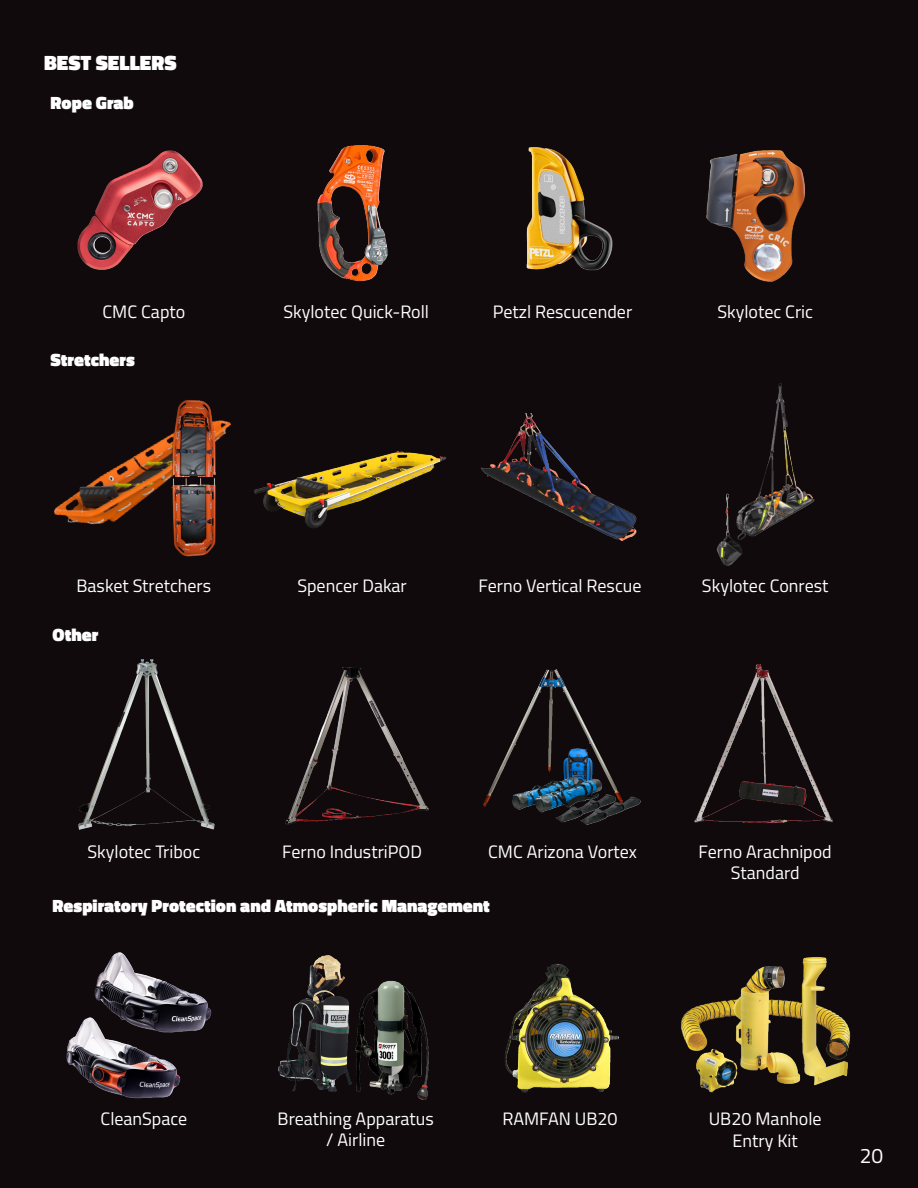
<style>
.page{position:relative;width:918px;height:1188px;background:#110a0c}
.page>*{position:absolute;margin:0;border:0;box-sizing:border-box;transform-origin:0 0}
.t1{font:900 21px "Titillium Web";color:#fff}
.t2{font:21px "Titillium Web";color:#fff}
.t3{font:18px/21.6px "Titillium Web";color:#fff;text-align:center}
.t4{font:900 18px "Titillium Web";color:#fff}
</style>
<div class="page">
<img style="left:716px;top:383px;width:99px;height:183px">
<img style="left:78px;top:660px;width:137px;height:170px">
<img style="left:285px;top:667px;width:144px;height:158px">
<img style="left:694px;top:664px;width:139px;height:159px">
<img style="left:54px;top:470px;width:57px;height:55px">
<img style="left:254px;top:450px;width:184px;height:78px">
<img style="left:111px;top:400px;width:120px;height:157px">
<img style="left:317px;top:146px;width:71px;height:135px">
<img style="left:77px;top:150px;width:126px;height:120px">
<img style="left:706px;top:150px;width:99px;height:131px">
<img style="left:526px;top:147px;width:87px;height:124px">
<img style="left:66px;top:1039px;width:115px;height:60px">
<img style="left:71px;top:952px;width:141px;height:104px">
<img style="left:438px;top:413px;width:199px;height:128px">
<img style="left:681px;top:957px;width:170px;height:136px">
<img style="left:505px;top:964px;width:115px;height:129px">
<img style="left:278px;top:955px;width:67px;height:136px">
<img style="left:304px;top:977px;width:125px;height:123px">
<img style="left:483px;top:669px;width:158px;height:156px">
<div style="left:614px;top:817px;width:38px;height:22px;background:#110a0c"></div>
<p class="t1" style="left:44px;top:48px;width:134px">BEST SELLERS</p>
<p class="t4" style="left:51px;top:90px;width:85px">Rope Grab</p>
<p class="t3" style="left:103px;top:300px;width:84px">CMC Capto</p>
<p class="t4" style="left:51px;top:347px;width:86px">Stretchers</p>
<p class="t3" style="left:283px;top:300px;width:147px">Skylotec Quick-Roll</p>
<p class="t3" style="left:493px;top:300px;width:141px">Petzl Rescucender</p>
<p class="t3" style="left:717px;top:300px;width:97px">Skylotec Cric</p>
<p class="t3" style="left:77px;top:574px;width:136px">Basket Stretchers</p>
<p class="t4" style="left:53px;top:621px;width:47px">Other</p>
<p class="t3" style="left:297px;top:574px;width:111px">Spencer Dakar</p>
<p class="t3" style="left:479px;top:574px;width:164px">Ferno Vertical Rescue</p>
<p class="t3" style="left:702px;top:574px;width:128px">Skylotec Conrest</p>
<p class="t3" style="left:282px;top:840px;width:141px">Ferno IndustriPOD</p>
<p class="t3" style="left:488px;top:840px;width:150px">CMC Arizona Vortex</p>
<p class="t3" style="left:699px;top:840px;width:135px">Ferno Arachnipod<br>Standard</p>
<p class="t4" style="left:53px;top:893px;width:439px">Respiratory Protection and Atmospheric Management</p>
<p class="t3" style="left:88px;top:840px;width:114px">Skylotec Triboc</p>
<p class="t3" style="left:101px;top:1107px;width:88px">CleanSpace</p>
<p class="t3" style="left:278px;top:1107px;width:158px">Breathing Apparatus</p>
<p class="t3" style="left:326px;top:1128px;width:61px">/ Airline</p>
<p class="t3" style="left:502px;top:1107px;width:117px">RAMFAN UB20</p>
<p class="t3" style="left:709px;top:1107px;width:115px">UB20 Manhole</p>
<p class="t3" style="left:733px;top:1129px;width:67px">Entry Kit</p>
<p class="t2" style="left:860px;top:1140px;width:25px">20</p>
</div>
